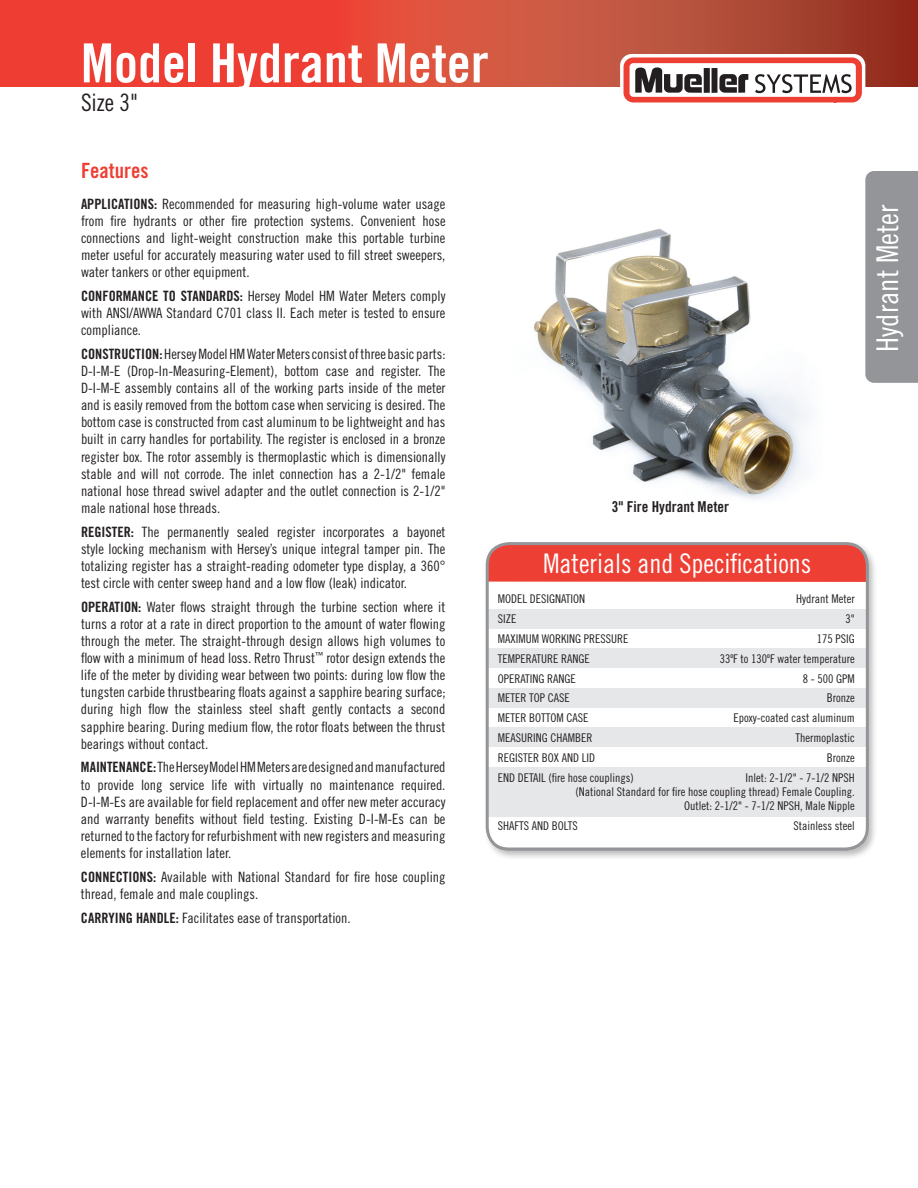
<style>
.page{position:relative;width:918px;height:1188px;background:#fff}
.page>*{position:absolute;margin:0;border:0;box-sizing:border-box;transform-origin:0 0}
.t1{font:54px "Trade Gothic Bold Cond Twenty";color:#fff}
.t2{font:30px "Trade Gothic Cond Eighteen";color:#fff}
.t3{font:27px "Trade Gothic Cond Eighteen";color:#fff}
.t4{font:24px "Trade Gothic Cond Eighteen";color:#231f20}
.t5{font:21px "Trade Gothic Bold Cond Twenty";color:#ee3f34}
.t6{font:15px "Trade Gothic Bold Cond Twenty";color:#231f20}
.t7{font:14.25px/17.1px "Trade Gothic Cond Eighteen";color:#231f20;text-align:justify}
.t8{font:12px/14.4px "Trade Gothic Cond Eighteen";color:#231f20;text-align:right}
.s1{font-family:"Trade Gothic Bold Cond Twenty"}
</style>
<div class="page">
<img style="left:534px;top:229px;width:275px;height:271px">
<div style="left:484px;top:541px;width:394px;height:319px;background:#231f20;opacity:.3"></div>
<div style="left:487px;top:544px;width:380px;height:306px;background:#fff;border-radius:22px"></div>
<div style="left:488px;top:609px;width:379px;height:19px;background:#e6e7e9"></div>
<div style="left:488px;top:649px;width:379px;height:19px;background:#e6e7e9"></div>
<div style="left:488px;top:688px;width:379px;height:20px;background:#e6e7e9"></div>
<div style="left:488px;top:728px;width:379px;height:19px;background:#e6e7e9"></div>
<div style="left:488px;top:768px;width:379px;height:49px;background:#e6e7e9"></div>
<div style="left:487px;top:544px;width:380px;height:38px;background:#ee3f34"></div>
<div style="left:486px;top:542px;width:383px;height:308px;border:3px solid #939598;border-radius:22px"></div>
<svg style="left:0;top:0;width:918px;height:87px;background:#d54637"></svg>
<svg style="left:620px;top:54px;width:245px;height:49px"></svg>
<div style="left:865px;top:171px;width:53px;height:212px;background:#939598"></div>
<h1 class="t1" style="left:81px;top:30px;width:409px">Model Hydrant Meter</h1>
<h3 class="t4" style="left:81px;top:88px;width:59px">Size 3"</h3>
<h3 class="t5" style="left:81px;top:158px;width:69px">Features</h3>
<p class="t7" style="left:81px;top:195px;width:366px"><span class="s1">APPLICATIONS:</span> Recommended for measuring high-volume water usage from fire hydrants or other fire protection systems. Convenient hose connections and light-weight construction make this portable turbine meter useful for accurately measuring water used to fill street sweepers, water tankers or other equipment.</p>
<p class="t7" style="left:81px;top:287px;width:366px"><span class="s1">CONFORMANCE TO STANDARDS:</span> Hersey Model HM Water Meters comply with ANSI/AWWA Standard C701 class II. Each meter is tested to ensure compliance.</p>
<p class="t7" style="left:81px;top:345px;width:366px"><span class="s1">CONSTRUCTION:</span>Hersey Model HM Water Meters consist of three basic parts:<br>D-I-M-E (Drop-In-Measuring-Element), bottom case and register. The D-I-M-E assembly contains all of the working parts inside of the meter and is easily removed from the bottom case when servicing is desired. The bottom case is constructed from cast aluminum to be lightweight and has built in carry handles for portability. The register is enclosed in a bronze register box. The rotor assembly is thermoplastic which is dimensionally stable and will not corrode. The inlet connection has a 2-1/2" female national hose thread swivel adapter and the outlet connection is 2-1/2" male national hose threads.</p>
<p class="t7" style="left:81px;top:523px;width:366px"><span class="s1">REGISTER:</span> The permanently sealed register incorporates a bayonet style locking mechanism with Hersey’s unique integral tamper pin. The totalizing register has a straight-reading odometer type display, a 360° test circle with center sweep hand and a low flow (leak) indicator.</p>
<p class="t7" style="left:81px;top:598px;width:366px"><span class="s1">OPERATION:</span> Water flows straight through the turbine section where it turns a rotor at a rate in direct proportion to the amount of water flowing through the meter. The straight-through design allows high volumes to flow with a minimum of head loss. Retro Thrust<sup>™</sup> rotor design extends the life of the meter by dividing wear between two points: during low flow the tungsten carbide thrustbearing floats against a sapphire bearing surface; during high flow the stainless steel shaft gently contacts a second sapphire bearing. During medium flow, the rotor floats between the thrust bearings without contact.</p>
<p class="t7" style="left:81px;top:759px;width:366px"><span class="s1">MAINTENANCE:</span>The Hersey Model HM Meters are designed and manufactured to provide long service life with virtually no maintenance required.<br>D-I-M-Es are available for field replacement and offer new meter accuracy and warranty benefits without field testing. Existing D-I-M-Es can be returned to the factory for refurbishment with new registers and measuring elements for installation later.</p>
<p class="t7" style="left:81px;top:868px;width:366px"><span class="s1">CONNECTIONS:</span> Available with National Standard for fire hose coupling thread, female and male couplings.</p>
<p class="t7" style="left:81px;top:909px;width:271px"><span class="s1">CARRYING HANDLE:</span> Facilitates ease of transportation.</p>
<p class="t6" style="left:612px;top:498px;width:119px">3" Fire Hydrant Meter</p>
<h3 class="t3" style="left:543px;top:547px;width:270px">Materials and Specifications</h3>
<p class="t8" style="left:498px;top:592px;width:89px">MODEL DESIGNATION</p>
<p class="t8" style="left:796px;top:592px;width:60px">Hydrant Meter</p>
<p class="t8" style="left:498px;top:612px;width:20px">SIZE</p>
<p class="t8" style="left:845px;top:612px;width:11px">3"</p>
<p class="t8" style="left:498px;top:631px;width:132px">MAXIMUM WORKING PRESSURE</p>
<p class="t8" style="left:817px;top:631px;width:39px">175 PSIG</p>
<p class="t8" style="left:498px;top:651px;width:94px">TEMPERATURE RANGE</p>
<p class="t8" style="left:720px;top:651px;width:136px">33ºF to 130ºF water temperature</p>
<p class="t8" style="left:498px;top:671px;width:80px">OPERATING RANGE</p>
<p class="t8" style="left:803px;top:671px;width:53px">8 - 500 GPM</p>
<p class="t8" style="left:498px;top:691px;width:73px">METER TOP CASE</p>
<p class="t8" style="left:827px;top:691px;width:29px">Bronze</p>
<p class="t8" style="left:498px;top:711px;width:92px">METER BOTTOM CASE</p>
<p class="t8" style="left:733px;top:711px;width:123px">Epoxy-coated cast aluminum</p>
<p class="t8" style="left:498px;top:730px;width:96px">MEASURING CHAMBER</p>
<p class="t8" style="left:795px;top:730px;width:61px">Thermoplastic</p>
<p class="t8" style="left:498px;top:750px;width:99px">REGISTER BOX AND LID</p>
<p class="t8" style="left:827px;top:750px;width:29px">Bronze</p>
<p class="t8" style="left:498px;top:770px;width:138px">END DETAIL (fire hose couplings)</p>
<p class="t8" style="left:576px;top:770px;width:281px">Inlet: 2-1/2" - 7-1/2 NPSH<br>(National Standard for fire hose coupling thread) Female Coupling.<br>Outlet: 2-1/2" - 7-1/2 NPSH, Male Nipple</p>
<p class="t8" style="left:498px;top:819px;width:81px">SHAFTS AND BOLTS</p>
<p class="t8" style="left:793px;top:819px;width:63px">Stainless steel</p>
<h2 class="t2" style="left:870px;top:352px;width:148px;rotate:-90deg">Hydrant Meter</h2>
</div>
